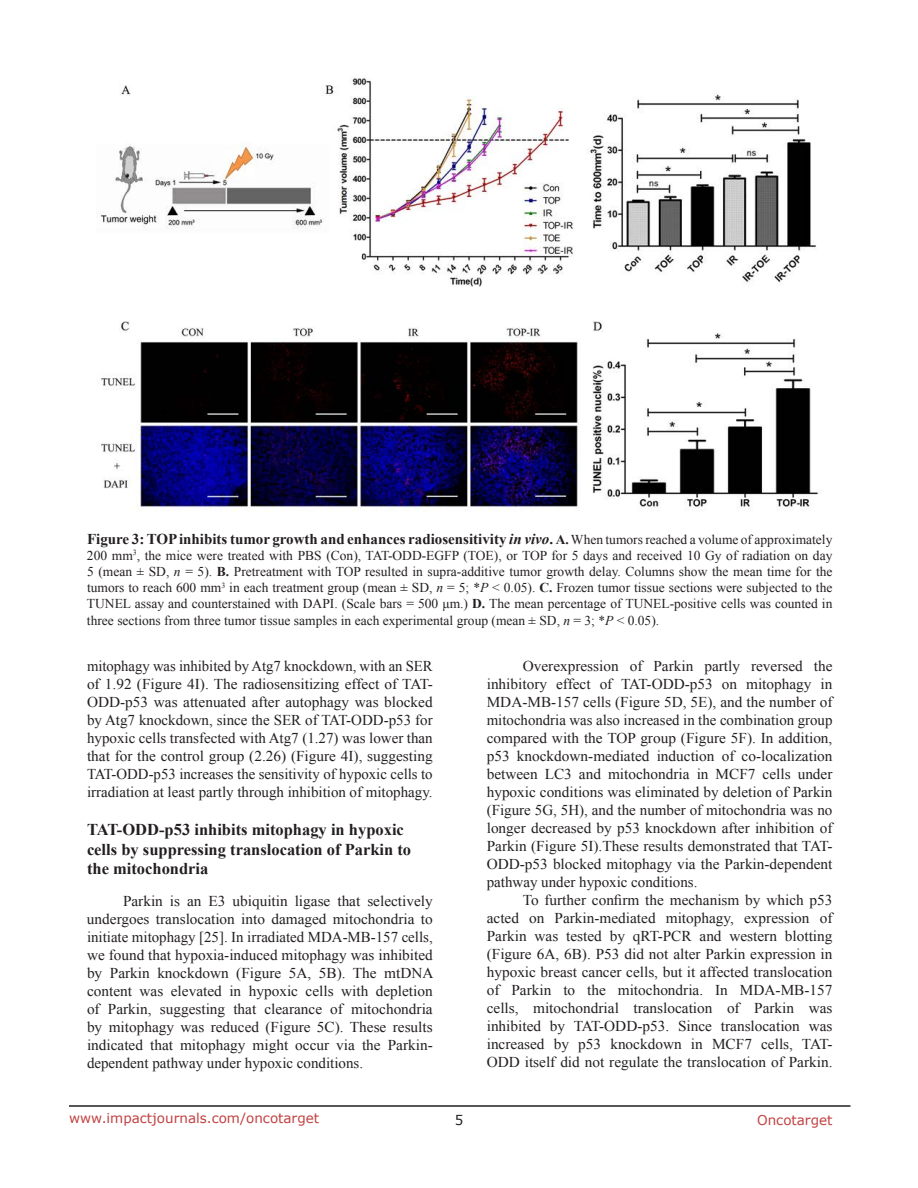
<style>
.page{position:relative;width:918px;height:1188px;background:#fff}
.page>*{position:absolute;margin:0;border:0;box-sizing:border-box;transform-origin:0 0}
.SubHeading{font:700 16.5px/19.8px "Times New Roman";color:#231f20}
.BodyText{font:15px/18px "Times New Roman";color:#231f20;text-align:justify}
.FigureText{font:700 15px "Times New Roman";color:#231f20}
.FigureText-2{font:13.5px/16.2px "Times New Roman";color:#231f20;text-align:justify}
.t1{font:13.5px "Verdana";color:#c24141}
.t2{font:13.5px "Verdana";color:#231f20}
.s1{font-style:italic}
.s2{font-size:13.5px}
.s3{font-weight:400;font-size:13.5px}
.s4{font-weight:700}
</style>
<div class="page">
<hr style="left:69px;top:1105px;width:781px;height:2px;background:#231f20">
<img style="left:101px;top:78px;width:718px;height:434px">
<p class="FigureText" style="left:87px;top:528px;width:747px">Figure 3: TOP inhibits tumor growth and enhances radiosensitivity <span class="s1">in vivo</span>. <span class="s2">A.</span> <span class="s3">When tumors reached a volume of approximately</span></p>
<p class="FigureText-2" style="left:87px;top:547px;width:747px">200 mm<sup>3</sup>, the mice were treated with PBS (Con), TAT-ODD-EGFP (TOE), or TOP for 5 days and received 10 Gy of radiation on day 5 (mean ± SD, <span class="s1">n</span> = 5). <span class="s4">B.</span> Pretreatment with TOP resulted in supra-additive tumor growth delay. Columns show the mean time for the tumors to reach 600 mm<sup>3</sup> in each treatment group (mean ± SD, <span class="s1">n</span> = 5; *<span class="s1">P</span> &lt; 0.05). <span class="s4">C.</span> Frozen tumor tissue sections were subjected to the TUNEL assay and counterstained with DAPI. (Scale bars = 500 μm.) <span class="s4">D.</span> The mean percentage of TUNEL-positive cells was counted in three sections from three tumor tissue samples in each experimental group (mean ± SD, <span class="s1">n</span> = 3; *<span class="s1">P</span> &lt; 0.05).</p>
<p class="BodyText" style="left:87px;top:657px;width:347px">mitophagy was inhibited by Atg7 knockdown, with an SER of 1.92 (Figure 4I). The radiosensitizing effect of TAT-ODD-p53 was attenuated after autophagy was blocked by Atg7 knockdown, since the SER of TAT-ODD-p53 for hypoxic cells transfected with Atg7 (1.27) was lower than that for the control group (2.26) (Figure 4I), suggesting TAT-ODD-p53 increases the sensitivity of hypoxic cells to irradiation at least partly through inhibition of mitophagy.</p>
<p class="SubHeading" style="left:87px;top:819px;width:326px">TAT-ODD-p53 inhibits mitophagy in hypoxic cells by suppressing translocation of Parkin to the mitochondria</p>
<p class="BodyText" style="left:87px;top:892px;width:348px;text-indent:36px">Parkin is an E3 ubiquitin ligase that selectively undergoes translocation into damaged mitochondria to initiate mitophagy [25]. In irradiated MDA-MB-157 cells, we found that hypoxia-induced mitophagy was inhibited by Parkin knockdown (Figure 5A, 5B). The mtDNA content was elevated in hypoxic cells with depletion of Parkin, suggesting that clearance of mitochondria by mitophagy was reduced (Figure 5C). These results indicated that mitophagy might occur via the Parkin&shy;dependent pathway under hypoxic conditions.</p>
<p class="BodyText" style="left:487px;top:657px;width:347px;text-indent:36px">Overexpression of Parkin partly reversed the inhibitory effect of TAT-ODD-p53 on mitophagy in MDA-MB-157 cells (Figure 5D, 5E), and the number of mitochondria was also increased in the combination group compared with the TOP group (Figure 5F). In addition, p53 knockdown-mediated induction of co-localization between LC3 and mitochondria in MCF7 cells under hypoxic conditions was eliminated by deletion of Parkin (Figure 5G, 5H), and the number of mitochondria was no longer decreased by p53 knockdown after inhibition of Parkin (Figure 5I).These results demonstrated that TAT-ODD-p53 blocked mitophagy via the Parkin-dependent pathway under hypoxic conditions.</p>
<p class="BodyText" style="left:487px;top:891px;width:347px;text-indent:36px">To further confirm the mechanism by which p53 acted on Parkin-mediated mitophagy, expression of Parkin was tested by qRT-PCR and western blotting (Figure 6A, 6B). P53 did not alter Parkin expression in hypoxic breast cancer cells, but it affected translocation of Parkin to the mitochondria. In MDA-MB-157 cells, mitochondrial translocation of Parkin was inhibited by TAT-ODD-p53. Since translocation was increased by p53 knockdown in MCF7 cells, TAT-ODD itself did not regulate the translocation of Parkin.</p>
<p class="t1" style="left:69px;top:1109px;width:252px">www.impactjournals.com/oncotarget</p>
<p class="t2" style="left:455px;top:1111px;width:10px">5</p>
<p class="t1" style="left:757px;top:1111px;width:77px">Oncotarget</p>
</div>
